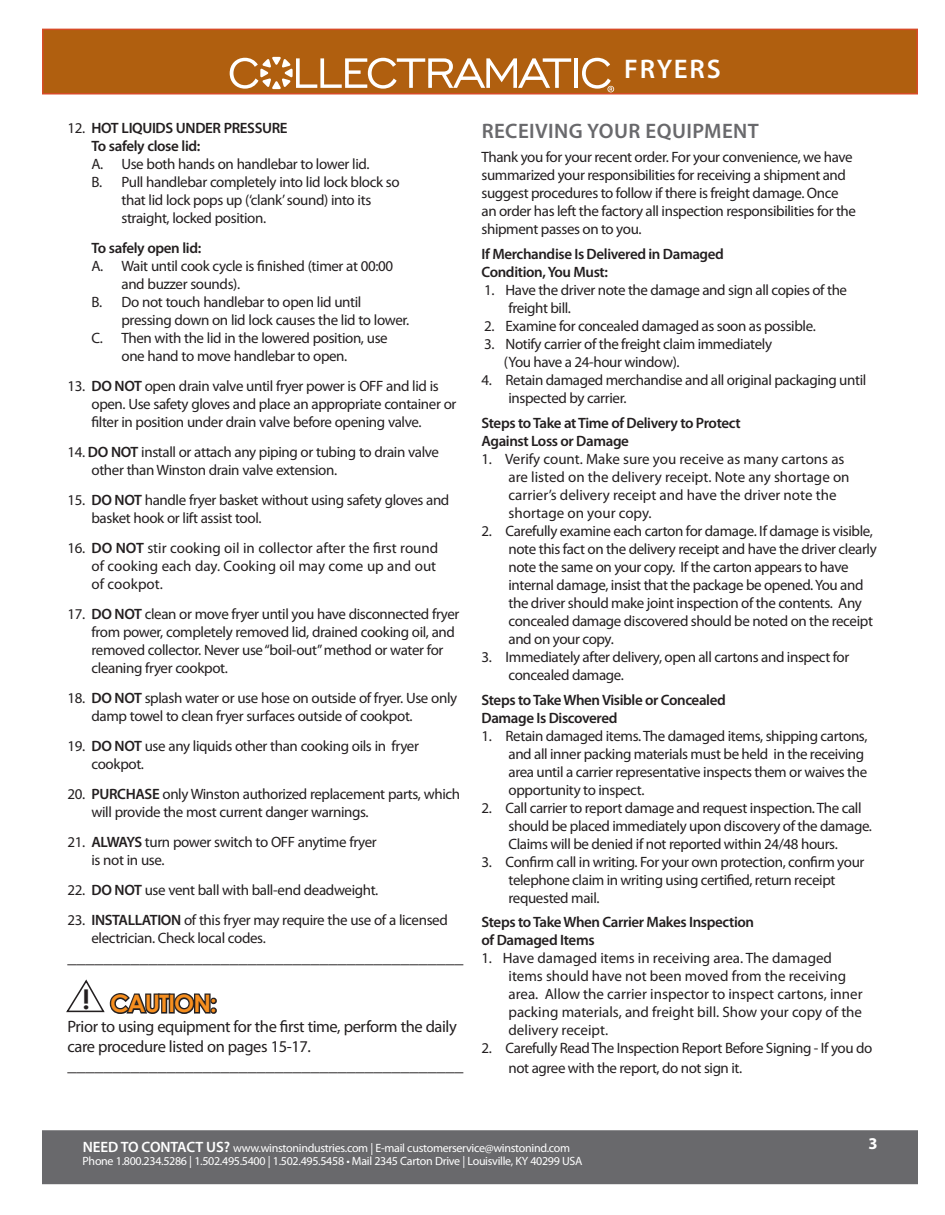
<style>
.page{position:relative;width:945px;height:1215px;background:#fff}
.page>*{position:absolute;margin:0;border:0;box-sizing:border-box;transform-origin:0 0}
.t1{font:600 27px "Myriad Pro";letter-spacing:.07em;color:#fff}
.t2{font:700 24px "Century Gothic";letter-spacing:-.04em;color:#f68e1e}
.t3{font:600 21px "Myriad Pro";letter-spacing:.02em;color:#69696c}
.t4{font:18px "Myriad Pro";color:#231f20}
.t5{font:16.5px/19.8px "Myriad Pro";letter-spacing:-.025em;color:#231f20}
.t6{font:700 16.5px "Myriad Pro";color:#fff}
.t7{font:15px/18px "Myriad Pro";letter-spacing:-.025em;color:#231f20}
.t8{font:15px/18px "Myriad Pro";color:#231f20}
.t9{font:600 15px/18px "Myriad Pro";letter-spacing:-.025em;color:#231f20}
.t10{font:12px/13.5px "Myriad Pro";letter-spacing:-.025em;color:#fff}
.s1{font-weight:400}
.s2{font-weight:600}
.s3{font-size:26.7px;color:#231f20}
.s4{font-weight:600;font-size:15px}
</style>
<div class="page">
<div style="left:42px;top:29px;width:876px;height:65px;background:#b05f0f;border:2px solid #d74b27"></div>
<div style="left:42px;top:1130px;width:876px;height:54px;background:#69696c;border:2px solid #69696c"></div>
<hr style="left:574px;top:58px;width:4px;height:30px;background:#fff">
<svg style="left:230px;top:57px;width:341px;height:32px"></svg>
<svg style="left:582px;top:58px;width:32px;height:34px"></svg>
<svg style="left:66px;top:979px;width:151px;height:35px"></svg>
<p class="t9" style="left:68px;top:119px;width:42px"><span class="s1">12.</span> HOTL</p>
<p class="t9" style="left:92px;top:119px;width:198px;text-indent:37px">IQUIDS UNDER PRESSURE<br>To safely close lid:</p>
<p class="t7" style="left:92px;top:155px;width:280px">A. Use both hands on handlebar to lower lid.</p>
<p class="t7" style="left:92px;top:173px;width:310px">B. Pull handlebar completely into lid lock block so</p>
<p class="t7" style="left:122px;top:191px;width:251px">that lid lock pops up (‘clank’ sound) into its</p>
<p class="t7" style="left:122px;top:209px;width:146px">straight, locked position.</p>
<p class="t9" style="left:68px;top:239px;width:135px">To safely open lid:</p>
<p class="t7" style="left:92px;top:257px;width:303px">A. Wait until cook cycle is finished (timer at 00:00</p>
<p class="t7" style="left:122px;top:275px;width:120px">and buzzer sounds).</p>
<p class="t7" style="left:92px;top:293px;width:271px">B. Do not touch handlebar to open lid until</p>
<p class="t7" style="left:122px;top:311px;width:289px">pressing down on lid lock causes the lid to lower.</p>
<p class="t7" style="left:92px;top:329px;width:298px">C. Then with the lid in the lowered position, use</p>
<p class="t7" style="left:122px;top:347px;width:227px">one hand to move handlebar to open.</p>
<p class="t9" style="left:68px;top:377px;width:57px"><span class="s1">13.</span> DO NOT</p>
<p class="t7" style="left:92px;top:377px;width:366px;text-indent:53px">open drain valve until fryer power is OFF and lid is open. Use safety gloves and place an appropriate container or filter in position under drain valve before opening valve.</p>
<p class="t9" style="left:68px;top:443px;width:54px"><span class="s1">14.</span> DO NOT</p>
<p class="t7" style="left:92px;top:443px;width:349px;text-indent:50px">install or attach any piping or tubing to drain valve other than Winston drain valve extension.</p>
<p class="t9" style="left:68px;top:491px;width:57px"><span class="s1">15.</span> DO NOT</p>
<p class="t7" style="left:92px;top:491px;width:359px;text-indent:53px">handle fryer basket without using safety gloves and basket hook or lift assist tool.</p>
<p class="t9" style="left:68px;top:539px;width:59px"><span class="s1">16.</span> DO NOT</p>
<p class="t8" style="left:92px;top:539px;width:348px;text-indent:56px">stir cooking oil in collector after the first round of cooking each day. Cooking oil may come up and out of cookpot.</p>
<p class="t9" style="left:68px;top:605px;width:57px"><span class="s1">17.</span> DO NOT</p>
<p class="t7" style="left:92px;top:605px;width:370px;text-indent:53px">clean or move fryer until you have disconnected fryer from power, completely removed lid, drained cooking oil, and removed collector. Never use “boil-out” method or water for cleaning fryer cookpot.</p>
<p class="t9" style="left:68px;top:689px;width:57px"><span class="s1">18.</span> DO NOT</p>
<p class="t7" style="left:92px;top:689px;width:367px;text-indent:53px">splash water or use hose on outside of fryer. Use only damp towel to clean fryer surfaces outside of cookpot.</p>
<p class="t9" style="left:68px;top:737px;width:57px"><span class="s1">19.</span> DO NOT</p>
<p class="t7" style="left:145px;top:737px;width:276px">use any liquids other than cooking oils in fryer</p>
<p class="t7" style="left:92px;top:755px;width:54px">cookpot.</p>
<p class="t7" style="left:92px;top:785px;width:370px;text-indent:-24px">20. <span class="s2">PURCHASE</span> only Winston authorized replacement parts, which will provide the most current danger warnings.</p>
<p class="t9" style="left:68px;top:833px;width:34px"><span class="s1">21.</span> ALWA</p>
<p class="t7" style="left:92px;top:833px;width:287px;text-indent:35px"><span class="s2">YS</span> turn power switch to OFF anytime fryer is not in use.</p>
<p class="t9" style="left:68px;top:881px;width:57px"><span class="s1">22.</span> DO NOT</p>
<p class="t7" style="left:145px;top:881px;width:235px">use vent ball with ball-end deadweight.</p>
<p class="t9" style="left:68px;top:911px;width:54px"><span class="s1">23.</span> INSTALLAT</p>
<p class="t7" style="left:92px;top:911px;width:358px;text-indent:66px"><span class="s2">ION</span> of this fryer may require the use of a licensed electrician. Check local codes.</p>
<p class="t4" style="left:68px;top:946px;width:397px">____________________________________________</p>
<h2 class="t2" style="left:82px;top:985px;width:136px"><span class="s3">!</span> CAUTION:</h2>
<p class="t5" style="left:68px;top:1016px;width:391px">Prior to using equipment for the first time, perform the daily care procedure listed on pages 15-17.</p>
<p class="t4" style="left:68px;top:1054px;width:397px">____________________________________________</p>
<h1 class="t1" style="left:624px;top:52px;width:98px">FRYERS</h1>
<h3 class="t3" style="left:482px;top:117px;width:188px">RECEIVING YOUR Equip</h3>
<h3 class="t3" style="left:704px;top:117px;width:56px">ment</h3>
<p class="t7" style="left:482px;top:148px;width:376px">Thank you for your recent order. For your convenience, we have summarized your responsibilities for receiving a shipment and suggest procedures to follow if there is freight damage. Once an order has left the factory all inspection responsibilities for the shipment passes on to you.</p>
<p class="t9" style="left:482px;top:245px;width:244px">If Merchandise Is Delivered in Damaged<br>Condition, You Must:</p>
<p class="t7" style="left:508px;top:281px;width:340px;text-indent:-24px">1. Have the driver note the damage and sign all copies of the freight bill.</p>
<p class="t7" style="left:484px;top:317px;width:333px">2. Examine for concealed damaged as soon as possible.</p>
<p class="t7" style="left:504px;top:335px;width:270px;text-indent:-20px">3. Notify carrier of the freight claim immediately (You have a 24-hour window).</p>
<p class="t7" style="left:508px;top:371px;width:359px;text-indent:-27px">4. Retain damaged merchandise and all original packaging until inspected by carrier.</p>
<p class="t9" style="left:482px;top:414px;width:261px">Steps to Take at Time of Delivery to Protect<br>Against Loss or Damage</p>
<p class="t8" style="left:508px;top:450px;width:343px;text-indent:-27px">1. Verify count. Make sure you receive as many cartons as are listed on the delivery receipt. Note any shortage on carrier’s delivery receipt and have the driver note the shortage on your copy.</p>
<p class="t7" style="left:508px;top:522px;width:370px;text-indent:-27px">2. Carefully examine each carton for damage. If damage is visible, note this fact on the delivery receipt and have the driver clearly note the same on your copy. If the carton appears to have internal damage, insist that the package be opened. You and the driver should make joint inspection of the contents. Any concealed damage discovered should be noted on the receipt and on your copy.</p>
<p class="t7" style="left:508px;top:648px;width:342px;text-indent:-27px">3. Immediately after delivery, open all cartons and inspect for concealed damage.</p>
<p class="t9" style="left:482px;top:690px;width:246px">Steps to Take When Visible or Concealed<br>Damage Is Discovered</p>
<p class="t7" style="left:508px;top:726px;width:360px;text-indent:-27px">1. Retain damaged items. The damaged items, shipping cartons, and all inner packing materials must be held in the receiving area until a carrier representative inspects them or waives the opportunity to inspect.</p>
<p class="t7" style="left:508px;top:798px;width:365px;text-indent:-27px">2. Call carrier to report damage and request inspection. The call should be placed immediately upon discovery of the damage.<br>Claims will be denied if not reported within 24/48 hours.</p>
<p class="t7" style="left:508px;top:852px;width:358px;text-indent:-27px">3. Confirm call in writing. For your own protection, confirm your telephone claim in writing using certified, return receipt requested mail.</p>
<p class="t9" style="left:482px;top:913px;width:274px">Steps to Take When Carrier Makes Inspection of Damaged Items</p>
<p class="t8" style="left:508px;top:949px;width:356px;text-indent:-27px">1. Have damaged items in receiving area. The damaged items should have not been moved from the receiving area. Allow the carrier inspector to inspect cartons, inner packing materials, and freight bill. Show your copy of the delivery receipt.</p>
<p class="t7" style="left:508px;top:1038px;width:366px;line-height:19.8px;text-indent:-27px">2. Carefully Read The Inspection Report Before Signing - If you do not agree with the report, do not sign it.</p>
<p class="t10" style="left:83px;top:1141px;width:501px"><span class="s4">Need to contact us?</span> www.winstonindustries.com | E-mail customerservice@winstonind.com<br>Phone 1.800.234.5286 | 1.502.495.5400 | 1.502.495.5458 • Mail 2345 Carton Drive | Louisville, KY 40299 USA</p>
<p class="t6" style="left:868px;top:1133px;width:11px">3</p>
</div>
